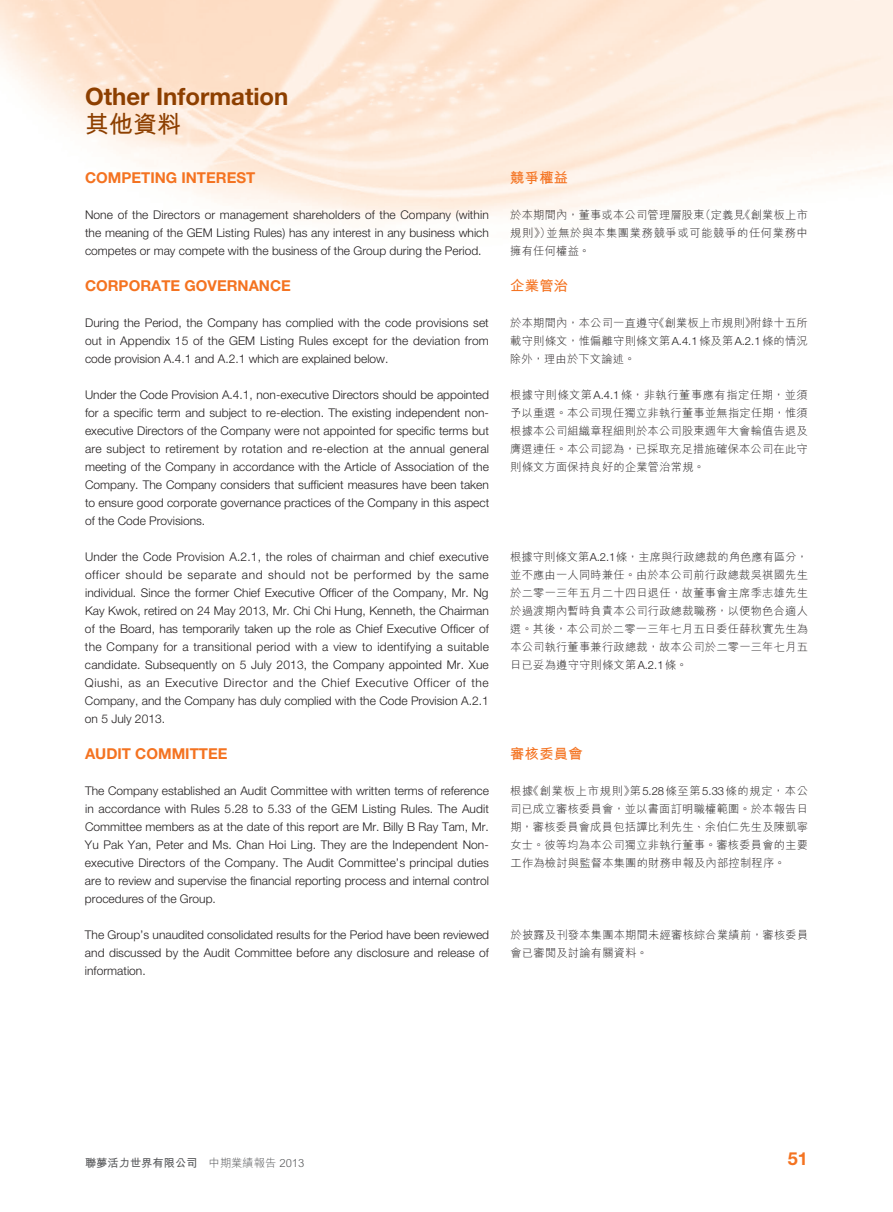
<style>
.page{position:relative;width:893px;height:1212px;background:#fff}
.page>*{position:absolute;margin:0;border:0;box-sizing:border-box;transform-origin:0 0}
.t1{font:700 24px "Helvetica Neue LT Std";color:#8d3f00}
.t2{font:700 24px "M Hei HK";color:#8d3f00}
.t3{font:700 18px "Helvetica Neue LT Std";color:#f47321}
.t4{font:700 15px "Helvetica Neue LT Std";color:#f47321}
.t5{font:700 14.25px "M Hei HK";letter-spacing:.02em;color:#f47321}
.t6{font:300 12px/18px "Helvetica Neue LT Std";color:#231f20;text-align:justify}
.t7{font:300 11.25px/18px "M Hei HK";letter-spacing:.02em;color:#231f20;text-align:justify}
.t8{font:300 11.25px "M Hei HK";color:#57585a}
.s1{font-family:"Helvetica Neue LT Std"}
.s2{font-weight:700}
</style>
<div class="page">
<h1 class="t1" style="left:85px;top:82px;width:205px">Other Information</h1>
<h1 class="t2" style="left:85px;top:107px;width:97px">其他資料</h1>
<p class="t4" style="left:85px;top:168px;width:172px">COMPETING INTEREST</p>
<p class="t6" style="left:85px;top:205px;width:405px">None of the Directors or management shareholders of the Company (within the meaning of the GEM Listing Rules) has any interest in any business which competes or may compete with the business of the Group during the Period.</p>
<p class="t4" style="left:85px;top:276px;width:207px">CORPORATE GOVERNANCE</p>
<p class="t6" style="left:85px;top:313px;width:405px">During the Period, the Company has complied with the code provisions set out in Appendix 15 of the GEM Listing Rules except for the deviation from code provision A.4.1 and A.2.1 which are explained below.</p>
<p class="t6" style="left:85px;top:385px;width:406px">Under the Code Provision A.4.1, non-executive Directors should be appointed for a specific term and subject to re-election. The existing independent non&shy;executive Directors of the Company were not appointed for specific terms but are subject to retirement by rotation and re-election at the annual general meeting of the Company in accordance with the Article of Association of the Company. The Company considers that sufficient measures have been taken to ensure good corporate governance practices of the Company in this aspect of the Code Provisions.</p>
<p class="t6" style="left:85px;top:547px;width:405px">Under the Code Provision A.2.1, the roles of chairman and chief executive officer should be separate and should not be performed by the same individual. Since the former Chief Executive Officer of the Company, Mr. Ng Kay Kwok, retired on 24 May 2013, Mr. Chi Chi Hung, Kenneth, the Chairman of the Board, has temporarily taken up the role as Chief Executive Officer of the Company for a transitional period with a view to identifying a suitable candidate. Subsequently on 5 July 2013, the Company appointed Mr. Xue Qiushi, as an Executive Director and the Chief Executive Officer of the Company, and the Company has duly complied with the Code Provision A.2.1 on 5 July 2013.</p>
<p class="t4" style="left:85px;top:744px;width:144px">AUDIT COMMITTEE</p>
<p class="t6" style="left:85px;top:781px;width:406px">The Company established an Audit Committee with written terms of reference in accordance with Rules 5.28 to 5.33 of the GEM Listing Rules. The Audit Committee members as at the date of this report are Mr. Billy B Ray Tam, Mr.<br>Yu Pak Yan, Peter and Ms. Chan Hoi Ling. They are the Independent Non&shy;executive Directors of the Company. The Audit Committee’s principal duties are to review and supervise the financial reporting process and internal control procedures of the Group.</p>
<p class="t6" style="left:85px;top:925px;width:406px">The Group’s unaudited consolidated results for the Period have been reviewed and discussed by the Audit Committee before any disclosure and release of information.</p>
<p class="t5" style="left:510px;top:167px;width:59px">競爭權益</p>
<p class="t7" style="left:510px;top:206px;width:299px">於本期間內，董事或本公司管理層股東（定義見《創業板上市規則》）並無於與本集團業務競爭或可能競爭的任何業務中擁有任何權益。</p>
<p class="t5" style="left:510px;top:275px;width:59px">企業管治</p>
<p class="t7" style="left:510px;top:314px;width:299px">於本期間內，本公司一直遵守《創業板上市規則》附錄十五所載守則條文，惟偏離守則條文第<span class="s1">A.4.1</span>條及第<span class="s1">A.2.1</span>條的情況除外，理由於下文論述。</p>
<p class="t7" style="left:510px;top:386px;width:299px">根據守則條文第<span class="s1">A.4.1</span>條，非執行董事應有指定任期，並須予以重選。本公司現任獨立非執行董事並無指定任期，惟須根據本公司組織章程細則於本公司股東週年大會輪值告退及膺選連任。本公司認為，已採取充足措施確保本公司在此守則條文方面保持良好的企業管治常規。</p>
<p class="t7" style="left:510px;top:548px;width:299px">根據守則條文第<span class="s1">A.2.1</span>條，主席與行政總裁的角色應有區分，並不應由一人同時兼任。由於本公司前行政總裁吳祺國先生於二零一三年五月二十四日退任，故董事會主席季志雄先生於過渡期內暫時負責本公司行政總裁職務，以便物色合適人選。其後，本公司於二零一三年七月五日委任薛秋實先生為本公司執行董事兼行政總裁，故本公司於二零一三年七月五日已妥為遵守守則條文第<span class="s1">A.2.1</span>條。</p>
<p class="t5" style="left:510px;top:743px;width:74px">審核委員會</p>
<p class="t7" style="left:510px;top:782px;width:299px">根據《創業板上市規則》第<span class="s1">5.28</span>條至第<span class="s1">5.33</span>條的規定，本公司已成立審核委員會，並以書面訂明職權範圍。於本報告日期，審核委員會成員包括譚比利先生、余伯仁先生及陳凱寧女士。彼等均為本公司獨立非執行董事。審核委員會的主要工作為檢討與監督本集團的財務申報及內部控制程序。</p>
<p class="t7" style="left:511px;top:926px;width:299px">於披露及刊發本集團本期間未經審核綜合業績前，審核委員會已審閱及討論有關資料。</p>
<p class="t8" style="left:85px;top:1157px;width:221px"><span class="s2">聯夢活力世界有限公司</span>　中期業績報告 2013</p>
<h2 class="t3" style="left:788px;top:1148px;width:22px">51</h2>
</div>
